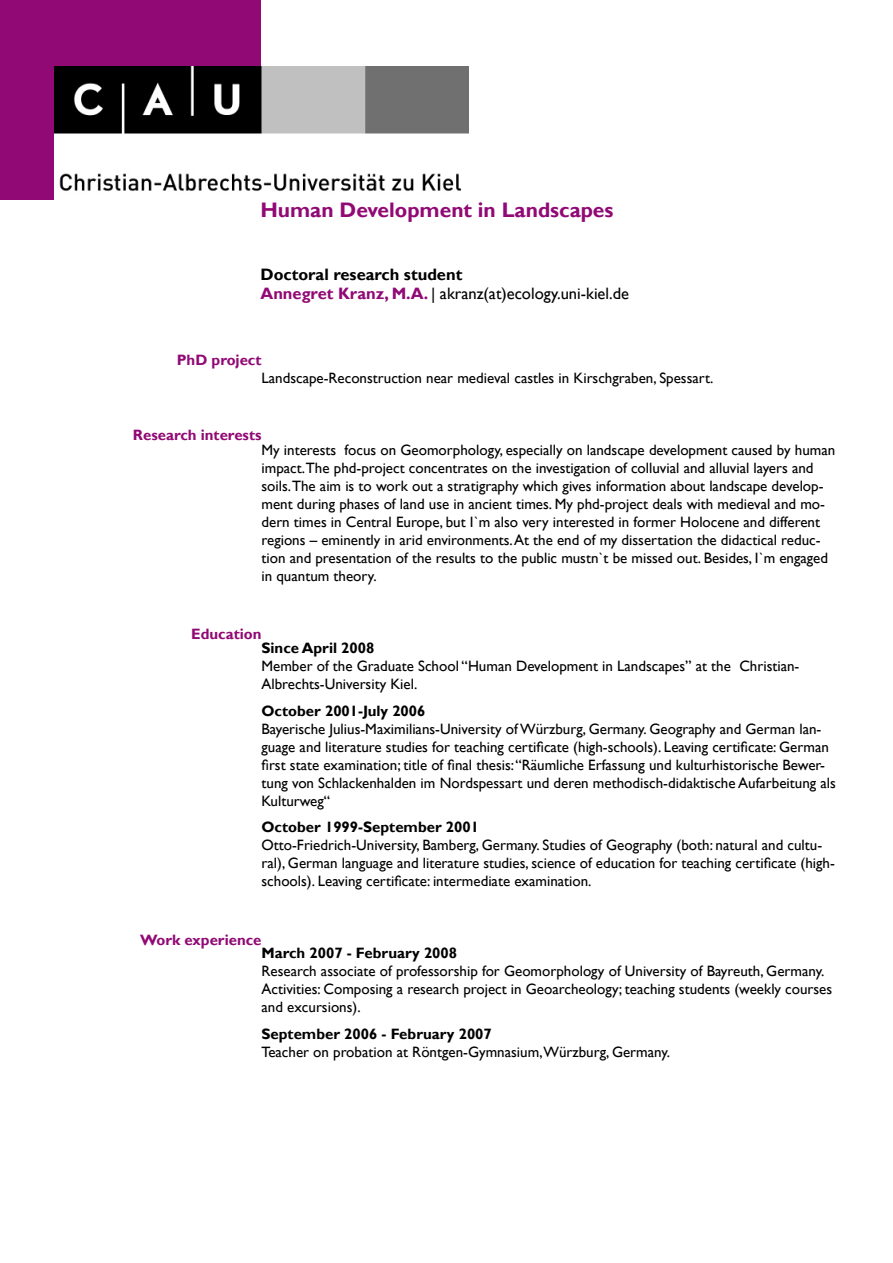
<style>
.page{position:relative;width:893px;height:1263px;background:#fff}
.page>*{position:absolute;margin:0;border:0;box-sizing:border-box;transform-origin:0 0}
.t1{font:700 21px "Gill Sans";color:#910975}
.t2{font:16.5px/19.8px "Gill Sans";color:#000}
.t3{font:15px/18px "Gill Sans";color:#000}
.t4{font:700 15px "Gill Sans";color:#000}
.t5{font:700 15px "Gill Sans";color:#910975}
.s1{font-weight:700}
.s2{font-weight:700;color:#910975}
</style>
<div class="page">
<div style="left:1px;top:1px;width:260px;height:199px;background:#910975"></div>
<img style="left:54px;top:67px;width:414px;height:133px">
<h1 class="t1" style="left:260px;top:197px;width:354px">Human Development in Landscapes</h1>
<p class="t2" style="left:260px;top:264px;width:370px"><span class="s1">Doctoral research student<br></span><span class="s2">Annegret Kranz, M.A.</span> | akranz(at)ecology.uni-kiel.de</p>
<p class="t5" style="left:177px;top:351px;width:86px">PhD project</p>
<p class="t3" style="left:262px;top:369px;width:453px">Landscape-Reconstruction near medieval castles in Kirschgraben, Spessart.</p>
<p class="t5" style="left:133px;top:426px;width:130px">Research interests</p>
<p class="t3" style="left:262px;top:441px;width:575px">My interests focus on Geomorphology, especially on landscape development caused by human impact.The phd-project concentrates on the investigation of colluvial and alluvial layers and soils.The aim is to work out a stratigraphy which gives information about landscape develop&shy;ment during phases of land use in ancient times. My phd-project deals with medieval and mo&shy;dern times in Central Europe, but I`m also very interested in former Holocene and different regions – eminently in arid environments. At the end of my dissertation the didactical reduc&shy;tion and presentation of the results to the public mustn`t be missed out. Besides, I`m engaged in quantum theory.</p>
<p class="t5" style="left:191px;top:625px;width:72px">Education</p>
<p class="t4" style="left:262px;top:639px;width:114px">Since April 2008</p>
<p class="t3" style="left:262px;top:657px;width:539px">Member of the Graduate School “Human Development in Landscapes” at the Christian-<br>Albrechts-University Kiel.</p>
<p class="t4" style="left:262px;top:701px;width:165px">October 2001-July 2006</p>
<p class="t3" style="left:262px;top:720px;width:576px">Bayerische Julius-Maximilians-University of Würzburg, Germany. Geography and German lan&shy;guage and literature studies for teaching certificate (high-schools). Leaving certificate: German first state examination; title of final thesis: “Räumliche Erfassung und kulturhistorische Bewer&shy;tung von Schlackenhalden im Nordspessart und deren methodisch-didaktische Aufarbeitung als Kulturweg“</p>
<p class="t4" style="left:262px;top:818px;width:219px">October 1999-September 2001</p>
<p class="t3" style="left:262px;top:836px;width:575px">Otto-Friedrich-University, Bamberg, Germany. Studies of Geography (both: natural and cultu&shy;ral), German language and literature studies, science of education for teaching certificate (high&shy;schools). Leaving certificate: intermediate examination.</p>
<p class="t5" style="left:140px;top:931px;width:123px">Work experience</p>
<p class="t4" style="left:262px;top:944px;width:197px">March 2007 - February 2008</p>
<p class="t3" style="left:262px;top:962px;width:572px">Research associate of professorship for Geomorphology of University of Bayreuth, Germany.<br>Activities: Composing a research project in Geoarcheology; teaching students (weekly courses and excursions).</p>
<p class="t4" style="left:262px;top:1024px;width:232px">September 2006 - February 2007</p>
<p class="t3" style="left:262px;top:1043px;width:410px">Teacher on probation at Röntgen-Gymnasium,Würzburg, Germany.</p>
</div>
